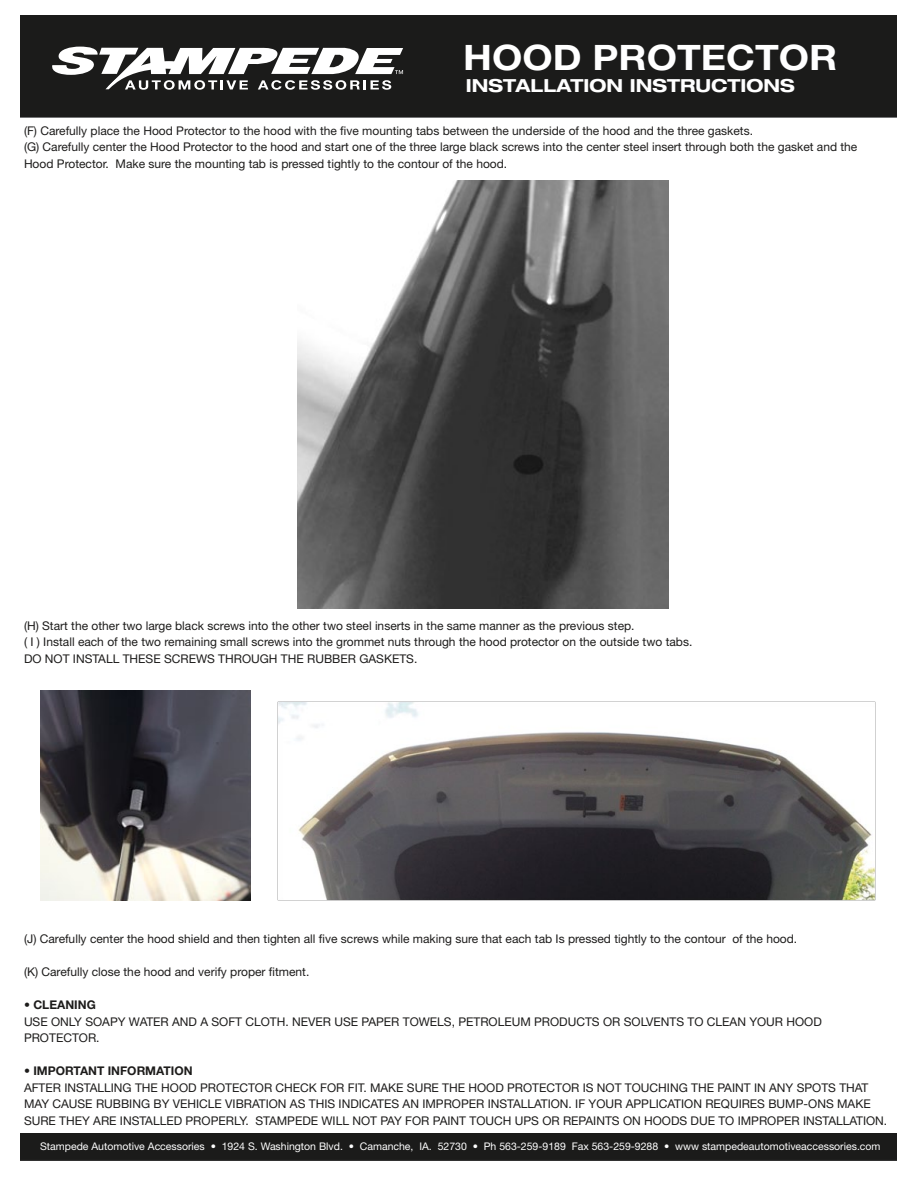
<style>
.page{position:relative;width:918px;height:1188px;background:#fff}
.page>*{position:absolute;margin:0;border:0;box-sizing:border-box;transform-origin:0 0}
.t1{font:700 35.1px "Helvetica Neue LT Std";color:#fff;scale:1.11 1}
.t2{font:700 expanded 18px "Helvetica Neue LT Std";color:#fff}
.t3{font:12px/16.5px "Helvetica Neue LT Std";color:#1d1c1b}
.t4{font:700 12px "Helvetica Neue LT Std";color:#1d1c1b}
.t5{font:10.5px "Helvetica Neue LT Std";color:#fff}
</style>
<div class="page">
<img style="left:297px;top:180px;width:371px;height:428px">
<div style="left:20px;top:15px;width:876px;height:102px;background:#1b1b1a"></div>
<svg style="left:51px;top:47px;width:352px;height:43px"></svg>
<div style="left:20px;top:1133px;width:876px;height:27px;background:#1b1b1a"></div>
<img style="left:41px;top:691px;width:210px;height:209px">
<img style="left:277px;top:701px;width:598px;height:199px">
<h1 class="t1" style="left:463px;top:36px;width:339px">HOOD PROTECTOR</h1>
<h2 class="t2" style="left:466px;top:74px;width:330px">INSTALLATION INSTRUCTIONS</h2>
<p class="t3" style="left:24px;top:122px;width:835px">(F) Carefully place the Hood Protector to the hood with the five mounting tabs between the underside of the hood and the three gaskets.<br>(G) Carefully center the Hood Protector to the hood and start one of the three large black screws into the center steel insert through both the gasket and the<br>Hood Protector. Make sure the mounting tab is pressed tightly to the contour of the hood.</p>
<p class="t3" style="left:24px;top:617px;width:670px">(H) Start the other two large black screws into the other two steel inserts in the same manner as the previous step.<br>( I ) Install each of the two remaining small screws into the grommet nuts through the hood protector on the outside two tabs.<br>DO NOT INSTALL THESE SCREWS THROUGH THE RUBBER GASKETS.</p>
<p class="t3" style="left:24px;top:930px;width:775px">(J) Carefully center the hood shield and then tighten all five screws while making sure that each tab Is pressed tightly to the contour of the hood.</p>
<p class="t3" style="left:24px;top:963px;width:287px">(K) Carefully close the hood and verify proper fitment.</p>
<p class="t4" style="left:24px;top:997px;width:73px">• CLEANING</p>
<p class="t3" style="left:24px;top:1013px;width:799px">USE ONLY SOAPY WATER AND A SOFT CLOTH. NEVER USE PAPER TOWELS, PETROLEUM PRODUCTS OR SOLVENTS TO CLEAN YOUR HOOD<br>PROTECTOR.</p>
<p class="t4" style="left:24px;top:1063px;width:170px">• IMPORTANT INFORMATION</p>
<p class="t3" style="left:24px;top:1079px;width:865px">AFTER INSTALLING THE HOOD PROTECTOR CHECK FOR FIT. MAKE SURE THE HOOD PROTECTOR IS NOT TOUCHING THE PAINT IN ANY SPOTS THAT<br>MAY CAUSE RUBBING BY VEHICLE VIBRATION AS THIS INDICATES AN IMPROPER INSTALLATION. IF YOUR APPLICATION REQUIRES BUMP-ONS MAKE<br>SURE THEY ARE INSTALLED PROPERLY. STAMPEDE WILL NOT PAY FOR PAINT TOUCH UPS OR REPAINTS ON HOODS DUE TO IMPROPER INSTALLATION.</p>
<p class="t5" style="left:40px;top:1140px;width:842px">Stampede Automotive Accessories • 1924 S. Washington Blvd. • Camanche, IA. 52730 • Ph 563-259-9189 Fax 563-259-9288 • www stampedeautomotiveaccessories.com</p>
</div>
